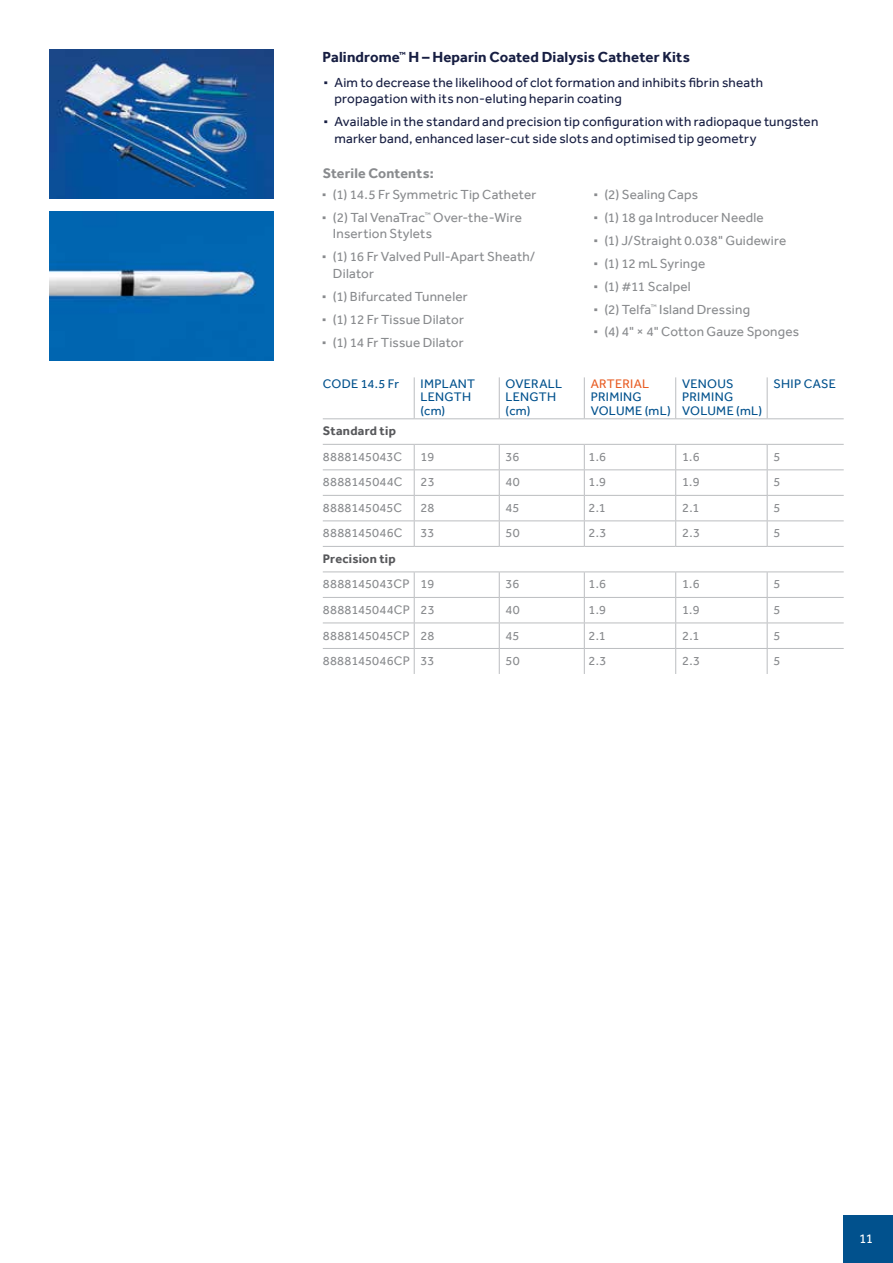
<style>
.page{position:relative;width:893px;height:1263px;background:#fff}
.page>*{position:absolute;margin:0;border:0;box-sizing:border-box;transform-origin:0 0}
.t1{font:700 15px "Effra";letter-spacing:.01em;color:#171e42}
.t2{font:700 14.25px "Effra";letter-spacing:.01em;color:#898b8e}
.t3{font:13.5px/23px "Effra";letter-spacing:.015em;color:#898b8e}
.t4{font:13.5px/16.5px "Effra";letter-spacing:.015em;color:#171e42}
.t5{font:13.5px "Effra";color:#fff}
.t6{font:12.75px "Effra";letter-spacing:.02em;color:#898b8e}
.t7{font:12.75px/13.5px "Effra";letter-spacing:.025em;color:#01518d}
.t8{font:700 12.75px "Effra";letter-spacing:.02em;color:#57585b}
.t9{font:12.75px "Effra";letter-spacing:.025em;color:#e85d24}
.s1{font-size:28.5px}
</style>
<div class="page">
<div style="left:843px;top:1215px;width:50px;height:48px;background:#01518d"></div>
<hr style="left:414px;top:377px;width:1px;height:41px;background:#bbbdc0">
<hr style="left:499px;top:377px;width:1px;height:41px;background:#bbbdc0">
<hr style="left:584px;top:377px;width:1px;height:41px;background:#bbbdc0">
<hr style="left:675px;top:377px;width:1px;height:41px;background:#bbbdc0">
<hr style="left:767px;top:377px;width:1px;height:41px;background:#bbbdc0">
<svg style="left:414px;top:445px;width:1px;height:101px"></svg>
<svg style="left:499px;top:445px;width:1px;height:101px"></svg>
<svg style="left:584px;top:445px;width:1px;height:101px"></svg>
<svg style="left:675px;top:445px;width:1px;height:101px"></svg>
<svg style="left:767px;top:445px;width:1px;height:101px"></svg>
<svg style="left:414px;top:572px;width:1px;height:102px"></svg>
<svg style="left:499px;top:572px;width:1px;height:102px"></svg>
<svg style="left:584px;top:572px;width:1px;height:102px"></svg>
<svg style="left:675px;top:572px;width:1px;height:102px"></svg>
<svg style="left:767px;top:572px;width:1px;height:102px"></svg>
<hr style="left:323px;top:418px;width:91px;height:1px;background:#bbbdc0">
<hr style="left:414px;top:418px;width:85px;height:1px;background:#bbbdc0">
<hr style="left:499px;top:418px;width:85px;height:1px;background:#bbbdc0">
<hr style="left:584px;top:418px;width:92px;height:1px;background:#bbbdc0">
<hr style="left:676px;top:418px;width:91px;height:1px;background:#bbbdc0">
<hr style="left:767px;top:418px;width:77px;height:1px;background:#bbbdc0">
<hr style="left:323px;top:444px;width:91px;height:1px;background:#bbbdc0">
<hr style="left:414px;top:444px;width:85px;height:1px;background:#bbbdc0">
<hr style="left:499px;top:444px;width:85px;height:1px;background:#bbbdc0">
<hr style="left:584px;top:444px;width:92px;height:1px;background:#bbbdc0">
<hr style="left:676px;top:444px;width:91px;height:1px;background:#bbbdc0">
<hr style="left:767px;top:444px;width:77px;height:1px;background:#bbbdc0">
<hr style="left:323px;top:469px;width:91px;height:1px;background:#bbbdc0">
<hr style="left:414px;top:469px;width:85px;height:1px;background:#bbbdc0">
<hr style="left:499px;top:469px;width:85px;height:1px;background:#bbbdc0">
<hr style="left:584px;top:469px;width:92px;height:1px;background:#bbbdc0">
<hr style="left:676px;top:469px;width:91px;height:1px;background:#bbbdc0">
<hr style="left:767px;top:469px;width:77px;height:1px;background:#bbbdc0">
<hr style="left:323px;top:495px;width:91px;height:1px;background:#bbbdc0">
<hr style="left:414px;top:495px;width:85px;height:1px;background:#bbbdc0">
<hr style="left:499px;top:495px;width:85px;height:1px;background:#bbbdc0">
<hr style="left:584px;top:495px;width:92px;height:1px;background:#bbbdc0">
<hr style="left:676px;top:495px;width:91px;height:1px;background:#bbbdc0">
<hr style="left:767px;top:495px;width:77px;height:1px;background:#bbbdc0">
<hr style="left:323px;top:520px;width:91px;height:1px;background:#bbbdc0">
<hr style="left:414px;top:520px;width:85px;height:1px;background:#bbbdc0">
<hr style="left:499px;top:520px;width:85px;height:1px;background:#bbbdc0">
<hr style="left:584px;top:520px;width:92px;height:1px;background:#bbbdc0">
<hr style="left:676px;top:520px;width:91px;height:1px;background:#bbbdc0">
<hr style="left:767px;top:520px;width:77px;height:1px;background:#bbbdc0">
<hr style="left:323px;top:546px;width:91px;height:1px;background:#bbbdc0">
<hr style="left:414px;top:546px;width:85px;height:1px;background:#bbbdc0">
<hr style="left:499px;top:546px;width:85px;height:1px;background:#bbbdc0">
<hr style="left:584px;top:546px;width:92px;height:1px;background:#bbbdc0">
<hr style="left:676px;top:546px;width:91px;height:1px;background:#bbbdc0">
<hr style="left:767px;top:546px;width:77px;height:1px;background:#bbbdc0">
<hr style="left:323px;top:571px;width:91px;height:1px;background:#bbbdc0">
<hr style="left:414px;top:571px;width:85px;height:1px;background:#bbbdc0">
<hr style="left:499px;top:571px;width:85px;height:1px;background:#bbbdc0">
<hr style="left:584px;top:571px;width:92px;height:1px;background:#bbbdc0">
<hr style="left:676px;top:571px;width:91px;height:1px;background:#bbbdc0">
<hr style="left:767px;top:571px;width:77px;height:1px;background:#bbbdc0">
<hr style="left:323px;top:597px;width:91px;height:1px;background:#bbbdc0">
<hr style="left:414px;top:597px;width:85px;height:1px;background:#bbbdc0">
<hr style="left:499px;top:597px;width:85px;height:1px;background:#bbbdc0">
<hr style="left:584px;top:597px;width:92px;height:1px;background:#bbbdc0">
<hr style="left:676px;top:597px;width:91px;height:1px;background:#bbbdc0">
<hr style="left:767px;top:597px;width:77px;height:1px;background:#bbbdc0">
<hr style="left:323px;top:622px;width:91px;height:1px;background:#bbbdc0">
<hr style="left:414px;top:622px;width:85px;height:1px;background:#bbbdc0">
<hr style="left:499px;top:622px;width:85px;height:1px;background:#bbbdc0">
<hr style="left:584px;top:622px;width:92px;height:1px;background:#bbbdc0">
<hr style="left:676px;top:622px;width:91px;height:1px;background:#bbbdc0">
<hr style="left:767px;top:622px;width:77px;height:1px;background:#bbbdc0">
<hr style="left:323px;top:648px;width:91px;height:1px;background:#bbbdc0">
<hr style="left:414px;top:648px;width:85px;height:1px;background:#bbbdc0">
<hr style="left:499px;top:648px;width:85px;height:1px;background:#bbbdc0">
<hr style="left:584px;top:648px;width:92px;height:1px;background:#bbbdc0">
<hr style="left:676px;top:648px;width:91px;height:1px;background:#bbbdc0">
<hr style="left:767px;top:648px;width:77px;height:1px;background:#bbbdc0">
<img style="left:50px;top:50px;width:223px;height:148px">
<img style="left:50px;top:211px;width:223px;height:149px">
<p class="t1" style="left:322px;top:47px;width:369px">Palindrome<sup>™</sup> H – Heparin Coated Dialysis Catheter Kits</p>
<p class="t4" style="left:334px;top:74px;width:430px;text-indent:-12px"><span class="s1">∙</span> Aim to decrease the likelihood of clot formation and inhibits fibrin sheath propagation with its non-eluting heparin coating</p>
<p class="t4" style="left:334px;top:113px;width:485px;text-indent:-12px"><span class="s1">∙</span> Available in the standard and precision tip configuration with radiopaque tungsten marker band, enhanced laser-cut side slots and optimised tip geometry</p>
<p class="t2" style="left:323px;top:164px;width:113px">Sterile Contents:</p>
<p class="t3" style="left:321px;top:183px;width:217px"><span class="s1">∙</span> (1) 14. 5 Fr Symmetric Tip Catheter <span class="s1">∙</span> (2) Tal VenaTrac<sup>™</sup> Over-the-Wire</p>
<p class="t3" style="left:321px;top:222px;width:216px;text-indent:12px">Insertion Stylets<br><span class="s1">∙</span> (1) 16 Fr Valved Pull-Apart Sheath/</p>
<p class="t3" style="left:321px;top:262px;width:148px;text-indent:12px">Dilator<br><span class="s1">∙</span> (1) Bifurcated Tunneler <span class="s1">∙</span> (1) 12 Fr Tissue Dilator <span class="s1">∙</span> (1) 14 Fr Tissue Dilator</p>
<p class="t3" style="left:592px;top:183px;width:208px"><span class="s1">∙</span> (2) Sealing Caps<br><span class="s1">∙</span> (1) 18 ga Introducer Needle<br><span class="s1">∙</span> (1) J/Straight 0.038" Guidewire<br><span class="s1">∙</span> (1) 12 mL Syringe<br><span class="s1">∙</span> (1) #11 Scalpel<br><span class="s1">∙</span> (2) Telfa<sup>™</sup> Island Dressing<br><span class="s1">∙</span> (4) 4" × 4" Cotton Gauze Sponges</p>
<p class="t7" style="left:323px;top:376px;width:78px">CODE 14.5 Fr</p>
<p class="t7" style="left:421px;top:376px;width:56px">IMPLANT<br>LENGTH (cm)</p>
<p class="t7" style="left:506px;top:376px;width:58px">OVERALL<br>LENGTH (cm)</p>
<p class="t9" style="left:591px;top:376px;width:60px">ARTERIAL</p>
<p class="t7" style="left:591px;top:390px;width:82px">PRIMING<br>VOLUME (mL)</p>
<p class="t7" style="left:682px;top:376px;width:82px">VENOUS<br>PRIMING<br>VOLUME (mL)</p>
<p class="t7" style="left:773px;top:376px;width:64px">SHIP CASE</p>
<p class="t8" style="left:323px;top:423px;width:75px">Standard tip</p>
<p class="t6" style="left:323px;top:449px;width:81px">8888145043C</p>
<p class="t6" style="left:421px;top:449px;width:15px">19</p>
<p class="t6" style="left:506px;top:449px;width:15px">36</p>
<p class="t6" style="left:589px;top:449px;width:19px">1.6</p>
<p class="t6" style="left:682px;top:449px;width:19px">1.6</p>
<p class="t6" style="left:773px;top:449px;width:8px">5</p>
<p class="t6" style="left:323px;top:475px;width:81px">8888145044C</p>
<p class="t6" style="left:421px;top:475px;width:16px">23</p>
<p class="t6" style="left:506px;top:475px;width:16px">40</p>
<p class="t6" style="left:589px;top:475px;width:19px">1.9</p>
<p class="t6" style="left:682px;top:475px;width:19px">1.9</p>
<p class="t6" style="left:773px;top:475px;width:8px">5</p>
<p class="t6" style="left:323px;top:500px;width:81px">8888145045C</p>
<p class="t6" style="left:421px;top:500px;width:15px">28</p>
<p class="t6" style="left:506px;top:500px;width:15px">45</p>
<p class="t6" style="left:589px;top:500px;width:19px">2.1</p>
<p class="t6" style="left:682px;top:500px;width:19px">2.1</p>
<p class="t6" style="left:773px;top:500px;width:8px">5</p>
<p class="t6" style="left:323px;top:526px;width:81px">8888145046C</p>
<p class="t6" style="left:421px;top:526px;width:15px">33</p>
<p class="t6" style="left:506px;top:526px;width:16px">50</p>
<p class="t6" style="left:589px;top:526px;width:20px">2.3</p>
<p class="t6" style="left:682px;top:526px;width:20px">2.3</p>
<p class="t6" style="left:773px;top:526px;width:8px">5</p>
<p class="t8" style="left:323px;top:551px;width:75px">Precision tip</p>
<p class="t6" style="left:323px;top:577px;width:113px">8888145043CP 19</p>
<p class="t6" style="left:506px;top:577px;width:15px">36</p>
<p class="t6" style="left:588px;top:577px;width:19px">1.6</p>
<p class="t6" style="left:682px;top:577px;width:19px">1.6</p>
<p class="t6" style="left:773px;top:577px;width:8px">5</p>
<p class="t6" style="left:323px;top:602px;width:113px">8888145044CP 23</p>
<p class="t6" style="left:506px;top:602px;width:16px">40</p>
<p class="t6" style="left:588px;top:602px;width:19px">1.9</p>
<p class="t6" style="left:682px;top:602px;width:19px">1.9</p>
<p class="t6" style="left:773px;top:602px;width:8px">5</p>
<p class="t6" style="left:323px;top:628px;width:113px">8888145045CP 28</p>
<p class="t6" style="left:506px;top:628px;width:15px">45</p>
<p class="t6" style="left:588px;top:628px;width:19px">2.1</p>
<p class="t6" style="left:682px;top:628px;width:19px">2.1</p>
<p class="t6" style="left:773px;top:628px;width:8px">5</p>
<p class="t6" style="left:323px;top:653px;width:113px">8888145046CP 33</p>
<p class="t6" style="left:506px;top:653px;width:16px">50</p>
<p class="t6" style="left:588px;top:653px;width:20px">2.3</p>
<p class="t6" style="left:682px;top:653px;width:20px">2.3</p>
<p class="t6" style="left:773px;top:653px;width:8px">5</p>
<p class="t5" style="left:859px;top:1231px;width:16px">11</p>
</div>
